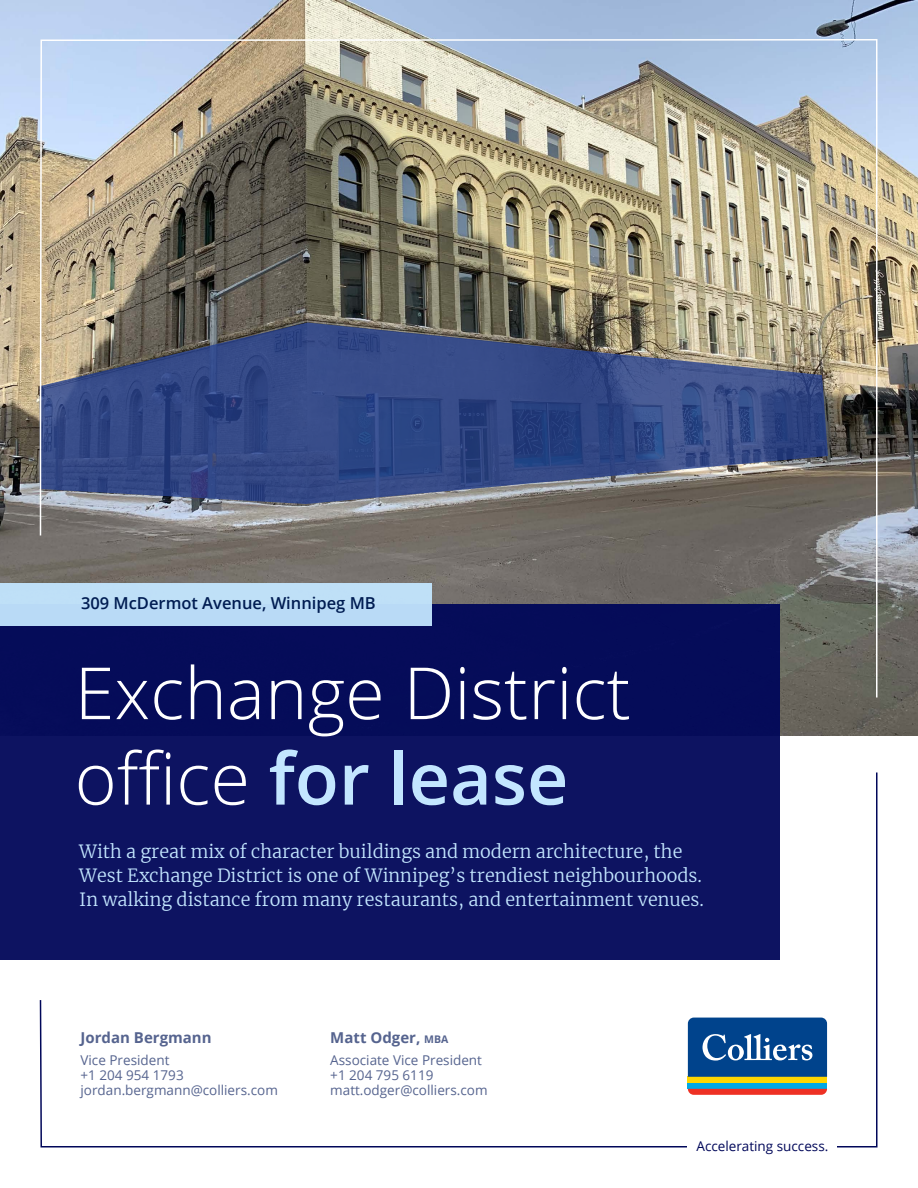
<style>
.page{position:relative;width:918px;height:1188px;background:#fff}
.page>*{position:absolute;margin:0;border:0;box-sizing:border-box;transform-origin:0 0}
.t1{font:300 72px/85.5px "Open Sans";color:#fff}
.t2{font:300 18px/24px "Merriweather";color:#c3e6ff}
.t3{font:600 16.5px "Open Sans";color:#001c52}
.t4{font:700 15px "Open Sans";color:#56648f}
.t5{font:13.5px/15px "Open Sans";color:#56648f}
.t6{font:13.5px "Open Sans";color:#000759}
.s1{font-weight:600;color:#c3e6ff}
.s2{font-size:10.5px}
</style>
<div class="page">
<img style="left:0;top:0;width:918px;height:736px">
<svg style="left:39px;top:772px;width:839px;height:376px"></svg>
<img style="left:39px;top:38px;width:839px;height:661px">
<svg style="left:686px;top:1015px;width:143px;height:82px"></svg>
<div style="left:688px;top:1083px;width:139px;height:6px;background:#00a8e4"></div>
<div style="left:688px;top:1077px;width:139px;height:6px;background:#ffd600"></div>
<svg style="left:688px;top:1089px;width:139px;height:6px"></svg>
<svg style="left:688px;top:1018px;width:139px;height:59px;background:#1c5898"></svg>
<div style="left:0;top:604px;width:780px;height:356px;background:#0d1361"></div>
<div style="left:0;top:583px;width:432px;height:43px;background:#b9daf6"></div>
<div style="left:688px;top:1141px;width:149px;height:10px;background:#fff"></div>
<p class="t3" style="left:81px;top:592px;width:296px">309 McDermot Avenue, Winnipeg MB</p>
<h1 class="t1" style="left:75px;top:648px;width:558px">Exchange District office <span class="s1">for lease</span></h1>
<p class="t2" style="left:79px;top:839px;width:626px">With a great mix of character buildings and modern architecture, the<br>West Exchange District is one of Winnipeg’s trendiest neighbourhoods.<br>In walking distance from many restaurants, and entertainment venues.</p>
<p class="t4" style="left:81px;top:1027px;width:133px">Jordan Bergmann</p>
<p class="t5" style="left:81px;top:1052px;width:199px">Vice President<br>+1 204 954 1793 jordan.bergmann@colliers.com</p>
<p class="t4" style="left:330px;top:1027px;width:120px">Matt Odger, <span class="s2">mba</span></p>
<p class="t5" style="left:330px;top:1052px;width:159px">Associate Vice President +1 204 795 6119 matt.odger@colliers.com</p>
<p class="t6" style="left:696px;top:1137px;width:133px">Accelerating success.</p>
</div>
